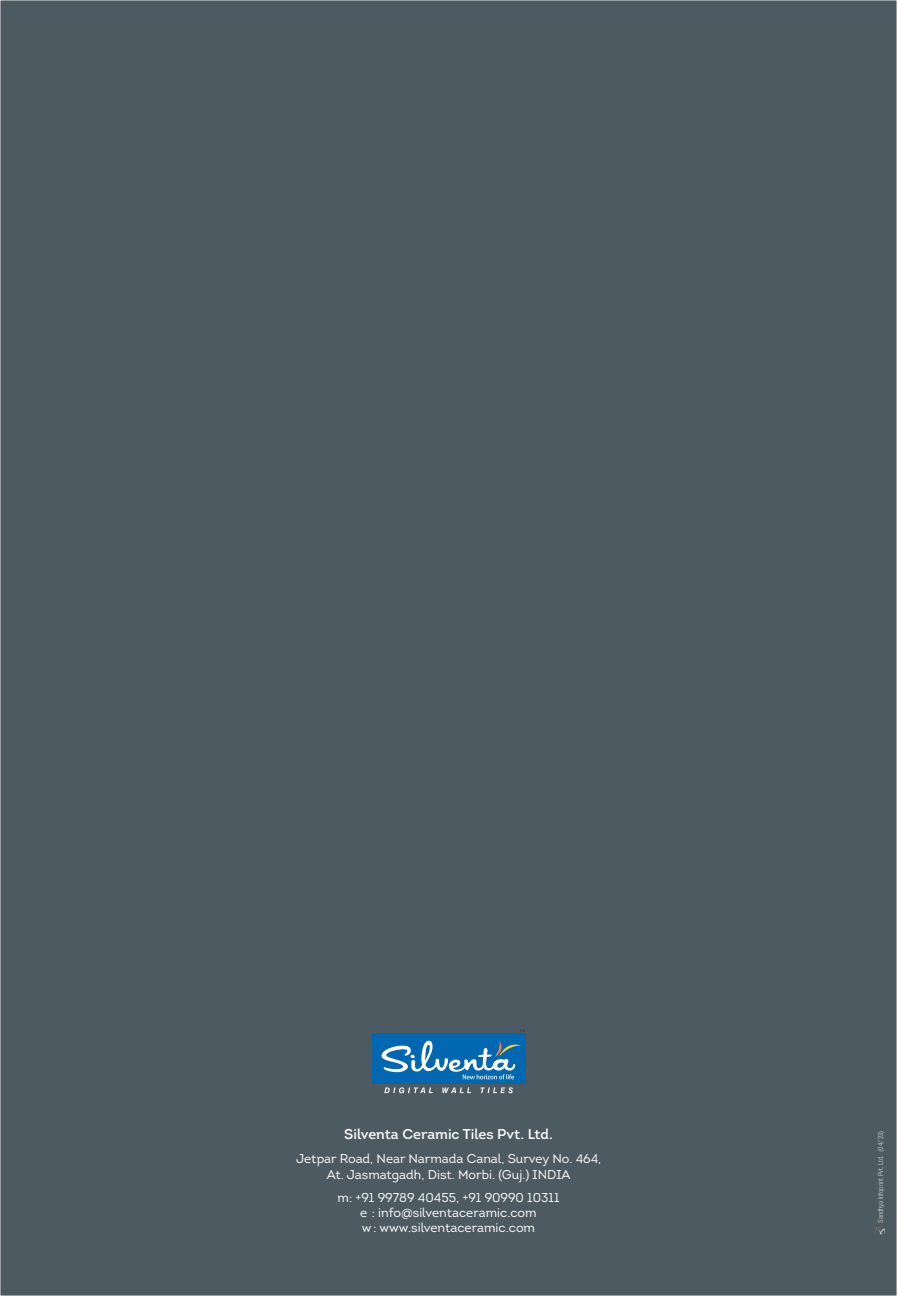
<style>
.page{position:relative;width:897px;height:1296px;background:#fff}
.page>*{position:absolute;margin:0;border:0;box-sizing:border-box;transform-origin:0 0}
.t1{font:14.25px "Intro";color:#fefefe}
.t2{font:12.75px/15.3px "Intro";color:#fefefe;text-align:center}
.t3{font:condensed 6.75px "Swiss 721 BT";color:#bdbfc1}
</style>
<div class="page">
<div style="left:0;top:0;width:896px;height:1296px;background:#4e5a62"></div>
<div style="left:371px;top:1034px;width:154px;height:50px;background:#0267b1"></div>
<svg style="left:384px;top:1087px;width:129px;height:6px"></svg>
<svg style="left:381px;top:1040px;width:140px;height:39px"></svg>
<svg style="left:875px;top:1227px;width:9px;height:8px"></svg>
<p class="t1" style="left:344px;top:1129px;width:210px">Silventa Ceramic Tiles Pvt. Ltd.</p>
<p class="t2" style="left:296px;top:1153px;width:306px">Jetpar Road, Near Narmada Canal, Survey No. 464,<br>At. Jasmatgadh, Dist. Morbi. (Guj.) INDIA</p>
<p class="t2" style="left:337px;top:1191px;width:224px">m : +91 99789 40455, +91 90990 10311 e : info@silventaceramic.com<br>w : www.silventaceramic.com</p>
<p class="t3" style="left:877px;top:1223px;width:94px;rotate:-90deg">Sandhya Infoprint Pvt. Ltd. (04/’23)</p>
</div>
